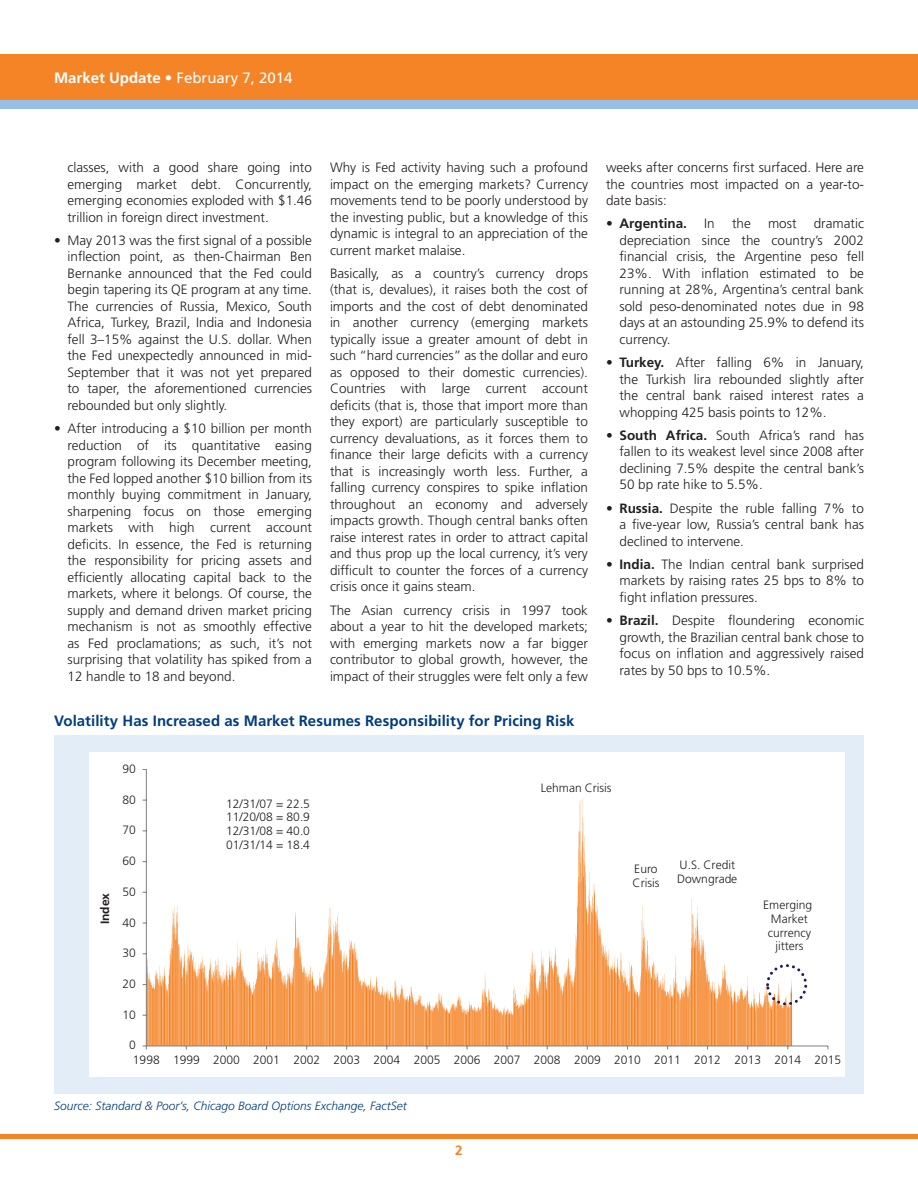
<style>
.page{position:relative;width:918px;height:1188px;background:#fff}
.page>*{position:absolute;margin:0;border:0;box-sizing:border-box;transform-origin:0 0}
.Chart_Title{font:700 15px "Frutiger LT Std";letter-spacing:.005em;color:#013d7d}
.t1{font:15px "Frutiger LT Std";color:#fff}
.body{font:300 13.5px/16.5px "Frutiger LT Std";color:#231f20;text-align:justify}
.body-2{font:700 13.5px "Frutiger LT Std";color:#231f20}
.t2{font:700 13.5px "Frutiger LT Std";color:#f58427}
.t3{font:300 12px/14px "Frutiger LT Std";letter-spacing:-.005em;color:#231f20}
.Source{font:italic 300 12px "Frutiger LT Std";color:#013d7d}
.t4{font:700 12px "Frutiger LT Std";letter-spacing:.005em;color:#231f20}
.s1{font-weight:700}
.s2{font-weight:300}
</style>
<div class="page">
<div style="left:0;top:100px;width:918px;height:8px;background:#97bfe6"></div>
<div style="left:0;top:54px;width:918px;height:46px;background:#f58427"></div>
<hr style="left:0;top:1134px;width:918px;height:4px;background:#f58427">
<div style="left:54px;top:735px;width:809px;height:359px;background:#e2edf8"></div>
<div style="left:89px;top:753px;width:756px;height:324px;background:#fff"></div>
<svg style="left:147px;top:798px;width:454px;height:248px"></svg>
<hr style="left:146px;top:769px;width:1px;height:277px;background:#80807f">
<hr style="left:146px;top:1046px;width:682px;height:1px;background:#80807f">
<svg style="left:601px;top:899px;width:191px;height:151px"></svg>
<div style="left:766px;top:964px;width:41px;height:41px;border:3px dashed #201f5e;border-radius:50%"></div>
<p class="t1" style="left:54px;top:69px;width:240px"><span class="s1">Market Update</span> • February 7, 2014</p>
<p class="body" style="left:68px;top:159px;width:246px">classes, with a good share going into emerging market debt. Concurrently, emerging economies exploded with $1.46 trillion in foreign direct investment.</p>
<p class="body" style="left:68px;top:232px;width:246px;text-indent:-14px">• May 2013 was the first signal of a possible inflection point, as then-Chairman Ben Bernanke announced that the Fed could begin tapering its QE program at any time.<br>The currencies of Russia, Mexico, South Africa, Turkey, Brazil, India and Indonesia fell 3–15% against the U.S. dollar. When the Fed unexpectedly announced in mid-September that it was not yet prepared to taper, the aforementioned currencies rebounded but only slightly.</p>
<p class="body" style="left:68px;top:420px;width:246px;text-indent:-14px">• After introducing a $10 billion per month reduction of its quantitative easing program following its December meeting, the Fed lopped another $10 billion from its monthly buying commitment in January, sharpening focus on those emerging markets with high current account deficits. In essence, the Fed is returning the responsibility for pricing assets and efficiently allocating capital back to the markets, where it belongs. Of course, the supply and demand driven market pricing mechanism is not as smoothly effective as Fed proclamations; as such, it’s not surprising that volatility has spiked from a 12 handle to 18 and beyond.</p>
<p class="body" style="left:330px;top:159px;width:260px">Why is Fed activity having such a profound impact on the emerging markets? Currency movements tend to be poorly understood by the investing public, but a knowledge of this dynamic is integral to an appreciation of the current market malaise.</p>
<p class="body" style="left:330px;top:265px;width:260px">Basically, as a country’s currency drops (that is, devalues), it raises both the cost of imports and the cost of debt denominated in another currency (emerging markets typically issue a greater amount of debt in such “hard currencies” as the dollar and euro as opposed to their domestic currencies).<br>Countries with large current account deficits (that is, those that import more than they export) are particularly susceptible to currency devaluations, as it forces them to finance their large deficits with a currency that is increasingly worth less. Further, a falling currency conspires to spike inflation throughout an economy and adversely impacts growth. Though central banks often raise interest rates in order to attract capital and thus prop up the local currency, it’s very difficult to counter the forces of a currency crisis once it gains steam.</p>
<p class="body" style="left:330px;top:602px;width:260px">The Asian currency crisis in 1997 took about a year to hit the developed markets; with emerging markets now a far bigger contributor to global growth, however, the impact of their struggles were felt only a few</p>
<p class="Chart_Title" style="left:54px;top:712px;width:522px">Volatility Has Increased as Market Resumes Responsibility for Pricing Risk</p>
<p class="t3" style="left:122px;top:762px;width:15px">90</p>
<p class="body" style="left:606px;top:159px;width:260px">weeks after concerns first surfaced. Here are the countries most impacted on a year-to&shy;date basis:</p>
<p class="body-2" style="left:606px;top:216px;width:83px"><span class="s2">•</span> Argentina.</p>
<p class="body" style="left:704px;top:216px;width:12px">In</p>
<p class="body" style="left:732px;top:216px;width:20px">the</p>
<p class="body" style="left:768px;top:216px;width:30px">most</p>
<p class="body" style="left:620px;top:216px;width:246px;text-indent:194px">dramatic depreciation since the country’s 2002 financial crisis, the Argentine peso fell 23%. With inflation estimated to be running at 28%, Argentina’s central bank sold peso-denominated notes due in 98 days at an astounding 25.9% to defend its currency.</p>
<p class="body" style="left:620px;top:354px;width:246px;text-indent:-14px">• <span class="s1">Turkey.</span> After falling 6% in January, the Turkish lira rebounded slightly after the central bank raised interest rates a whopping 425 basis points to 12%.</p>
<p class="body" style="left:620px;top:427px;width:246px;text-indent:-14px">• <span class="s1">South Africa.</span> South Africa’s rand has fallen to its weakest level since 2008 after declining 7.5% despite the central bank’s 50 bp rate hike to 5.5%.</p>
<p class="body" style="left:620px;top:500px;width:246px;text-indent:-14px">• <span class="s1">Russia.</span> Despite the ruble falling 7% to a five-year low, Russia’s central bank has declined to intervene.</p>
<p class="body" style="left:620px;top:556px;width:246px;text-indent:-14px">• <span class="s1">India.</span> The Indian central bank surprised markets by raising rates 25 bps to 8% to fight inflation pressures.</p>
<p class="body" style="left:620px;top:612px;width:246px;text-indent:-14px">• <span class="s1">Brazil.</span> Despite floundering economic growth, the Brazilian central bank chose to focus on inflation and aggressively raised rates by 50 bps to 10.5%.</p>
<p class="t4" style="left:98px;top:924px;width:33px;rotate:-90deg">Index</p>
<p class="t3" style="left:122px;top:793px;width:15px">80</p>
<p class="t3" style="left:122px;top:823px;width:15px">70</p>
<p class="t3" style="left:122px;top:854px;width:15px">60</p>
<p class="t3" style="left:122px;top:885px;width:15px">50</p>
<p class="t3" style="left:122px;top:916px;width:15px">40</p>
<p class="t3" style="left:122px;top:946px;width:15px">30</p>
<p class="t3" style="left:122px;top:977px;width:15px">20</p>
<p class="t3" style="left:122px;top:1008px;width:15px">10</p>
<p class="t3" style="left:129px;top:1039px;width:8px">0</p>
<p class="t3" style="left:226px;top:797px;width:86px;text-align:justify">12/31/07 = 22.5<br>11/20/08 = 80.9<br>12/31/08 = 40.0<br>01/31/14 = 18.4</p>
<p class="t3" style="left:541px;top:781px;width:72px">Lehman Crisis</p>
<p class="t3" style="left:633px;top:863px;width:28px">Euro<br>Crisis</p>
<p class="t3" style="left:677px;top:858px;width:62px">U.S. Credit<br>Downgrade</p>
<p class="t3" style="left:763px;top:898px;width:50px;text-align:center">Emerging<br>Market currency jitters</p>
<p class="t3" style="left:133px;top:1053px;width:710px">1998 1999 2000 2001 2002 2003 2004 2005 2006 2007 2008 2009 2010 2011 2012 2013 2014 2015</p>
<p class="Source" style="left:54px;top:1099px;width:354px">Source: Standard &amp; Poor’s, Chicago Board Options Exchange, FactSet</p>
<p class="t2" style="left:455px;top:1142px;width:9px">2</p>
</div>
